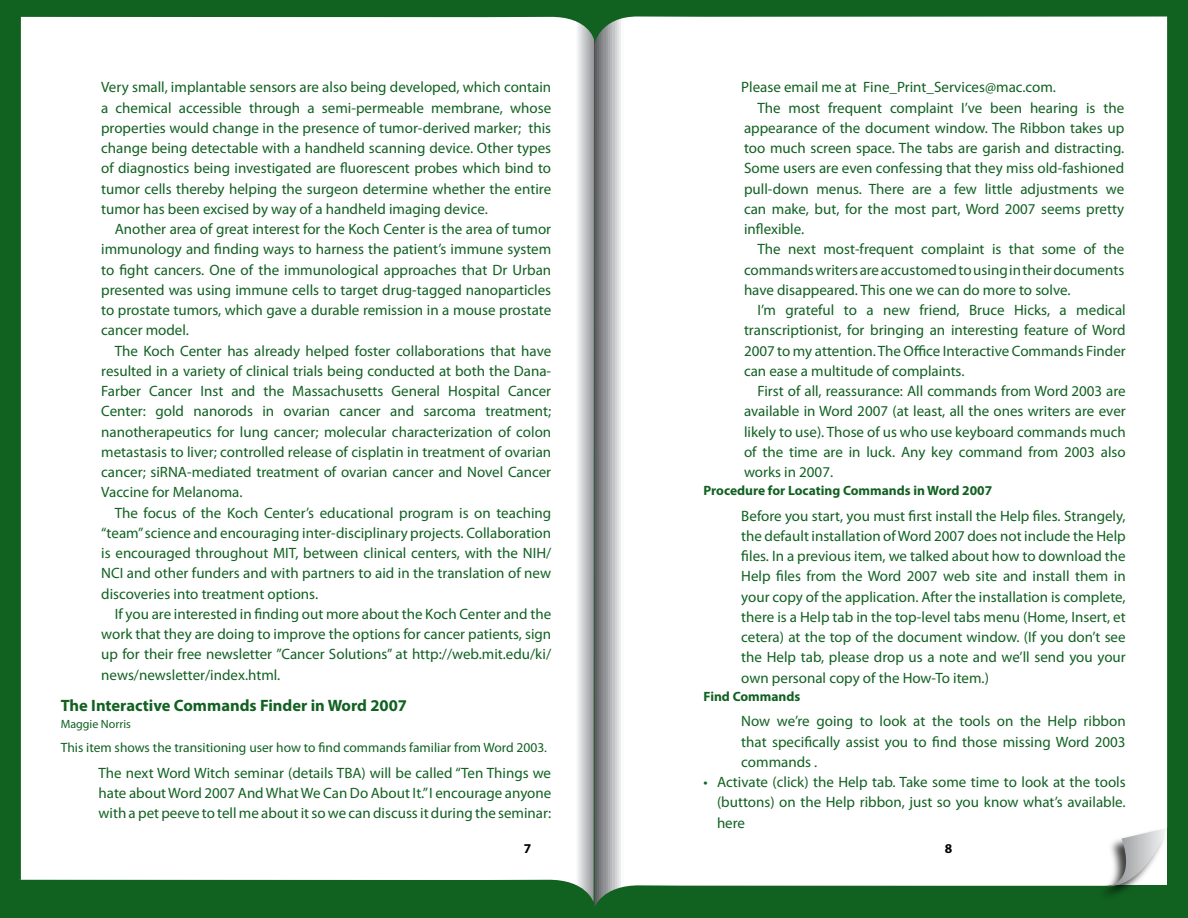
<style>
.page{position:relative;width:1188px;height:918px;background:#fff}
.page>*{position:absolute;margin:0;border:0;box-sizing:border-box;transform-origin:0 0}
.t1{font:700 16.5px "Myriad Pro";color:#116121}
.t2{font:15px/20.2px "Myriad Pro";color:#116121;text-align:justify}
.t3{font:13.5px "Myriad Pro";color:#116121}
.t4{font:700 13.5px "Myriad Pro";color:#116121}
.t5{font:12px "Myriad Pro";color:#116121}
</style>
<div class="page">
<div style="left:0;top:0;width:594px;height:918px;background:#116121"></div>
<div style="left:19px;top:16px;width:575px;height:886px;background:#fff"></div>
<div style="left:594px;top:0;width:594px;height:918px;background:#116121"></div>
<svg style="left:594px;top:16px;width:573px;height:891px;background:#f4f6f5"></svg>
<div style="left:1095px;top:827px;width:73px;height:74px;background:#000;opacity:.75"></div>
<svg style="left:1108px;top:828px;width:59px;height:58px;background:#d1d3d3"></svg>
<svg style="left:945px;top:844px;width:7px;height:9px"></svg>
<p class="t2" style="left:101px;top:77px;width:452px">Very small, implantable sensors are also being developed, which contain a chemical accessible through a semi-permeable membrane, whose properties would change in the presence of tumor-derived marker; this change being detectable with a handheld scanning device. Other types of diagnostics being investigated are fluorescent probes which bind to tumor cells thereby helping the surgeon determine whether the entire tumor has been excised by way of a handheld imaging device.</p>
<p class="t2" style="left:101px;top:219px;width:452px;text-indent:14px">Another area of great interest for the Koch Center is the area of tumor immunology and finding ways to harness the patient’s immune system to fight cancers. One of the immunological approaches that Dr Urban presented was using immune cells to target drug-tagged nanoparticles to prostate tumors, which gave a durable remission in a mouse prostate cancer model.</p>
<p class="t2" style="left:101px;top:340px;width:452px;text-indent:14px">The Koch Center has already helped foster collaborations that have resulted in a variety of clinical trials being conducted at both the Dana-Farber Cancer Inst and the Massachusetts General Hospital Cancer Center: gold nanorods in ovarian cancer and sarcoma treatment; nanotherapeutics for lung cancer; molecular characterization of colon metastasis to liver; controlled release of cisplatin in treatment of ovarian cancer; siRNA-mediated treatment of ovarian cancer and Novel Cancer Vaccine for Melanoma.</p>
<p class="t2" style="left:101px;top:502px;width:452px;text-indent:14px">The focus of the Koch Center’s educational program is on teaching “team” science and encouraging inter-disciplinary projects. Collaboration is encouraged throughout MIT, between clinical centers, with the NIH/ NCI and other funders and with partners to aid in the translation of new discoveries into treatment options.</p>
<p class="t2" style="left:101px;top:603px;width:451px;text-indent:14px">If you are interested in finding out more about the Koch Center and the work that they are doing to improve the options for cancer patients, sign up for their free newsletter ”Cancer Solutions” at http://web.mit.edu/ki/ news/newsletter/index.html.</p>
<p class="t1" style="left:61px;top:695px;width:348px">The Interactive Commands Finder in Word 2007</p>
<p class="t5" style="left:61px;top:716px;width:72px">Maggie Norris</p>
<p class="t3" style="left:61px;top:739px;width:488px">This item shows the transitioning user how to find commands familiar from Word 2003.</p>
<p class="t2" style="left:99px;top:763px;width:454px">The next Word Witch seminar (details TBA) will be called “Ten Things we hate about Word 2007 And What We Can Do About It.” I encourage anyone with a pet peeve to tell me about it so we can discuss it during the seminar:</p>
<p class="t2" style="left:741px;top:77px;width:316px">Please email me at Fine_Print_Services@mac.com.</p>
<p class="t2" style="left:758px;top:97px;width:368px">The most frequent complaint I’ve been hearing is the</p>
<p class="t2" style="left:744px;top:117px;width:382px">appearance of the document window. The Ribbon takes up</p>
<p class="t2" style="left:744px;top:138px;width:382px">too much screen space. The tabs are garish and distracting.</p>
<p class="t2" style="left:744px;top:158px;width:382px">Some users are even confessing that they miss old-fashioned</p>
<p class="t2" style="left:744px;top:178px;width:382px">pull-down menus. There are a few little adjustments we</p>
<p class="t2" style="left:744px;top:198px;width:382px">can make, but, for the most part, Word 2007 seems pretty</p>
<p class="t2" style="left:744px;top:219px;width:62px">inflexible.</p>
<p class="t2" style="left:758px;top:239px;width:368px">The next most-frequent complaint is that some of the</p>
<p class="t2" style="left:744px;top:259px;width:382px">commands writers are accustomed to using in their documents</p>
<p class="t2" style="left:744px;top:279px;width:328px">have disappeared. This one we can do more to solve.</p>
<p class="t2" style="left:758px;top:300px;width:370px">I’m grateful to a new friend, Bruce Hicks, a medical</p>
<p class="t2" style="left:744px;top:320px;width:383px">transcriptionist, for bringing an interesting feature of Word</p>
<p class="t2" style="left:744px;top:340px;width:383px">2007 to my attention. The Office Interactive Commands Finder</p>
<p class="t2" style="left:744px;top:360px;width:222px">can ease a multitude of complaints.</p>
<p class="t2" style="left:758px;top:381px;width:370px">First of all, reassurance: All commands from Word 2003 are</p>
<p class="t2" style="left:744px;top:401px;width:383px">available in Word 2007 (at least, all the ones writers are ever</p>
<p class="t2" style="left:744px;top:421px;width:383px">likely to use). Those of us who use keyboard commands much</p>
<p class="t2" style="left:744px;top:441px;width:383px">of the time are in luck. Any key command from 2003 also</p>
<p class="t2" style="left:744px;top:462px;width:91px">works in 2007.</p>
<p class="t4" style="left:704px;top:482px;width:290px">Procedure for Locating Commands in Word 2007</p>
<p class="t2" style="left:741px;top:505px;width:386px">Before you start, you must first install the Help files. Strangely, the default installation of Word 2007 does not include the Help files. In a previous item, we talked about how to download the Help files from the Word 2007 web site and install them in your copy of the application. After the installation is complete, there is a Help tab in the top-level tabs menu (Home, Insert, et cetera) at the top of the document window. (If you don’t see the Help tab, please drop us a note and we’ll send you your own personal copy of the How-To item.)</p>
<p class="t4" style="left:704px;top:687px;width:98px">Find Commands</p>
<p class="t2" style="left:741px;top:711px;width:386px">Now we’re going to look at the tools on the Help ribbon</p>
<p class="t2" style="left:741px;top:731px;width:386px">that specifically assist you to find those missing Word 2003</p>
<p class="t2" style="left:741px;top:751px;width:78px">commands .</p>
<p class="t2" style="left:717px;top:772px;width:410px">Activate (click) the Help tab. Take some time to look at the tools</p>
<p class="t2" style="left:717px;top:792px;width:410px">(buttons) on the Help ribbon, just so you know what’s available.</p>
<p class="t2" style="left:717px;top:812px;width:30px">here</p>
<p class="t2" style="left:704px;top:772px;width:6px">•</p>
</div>
